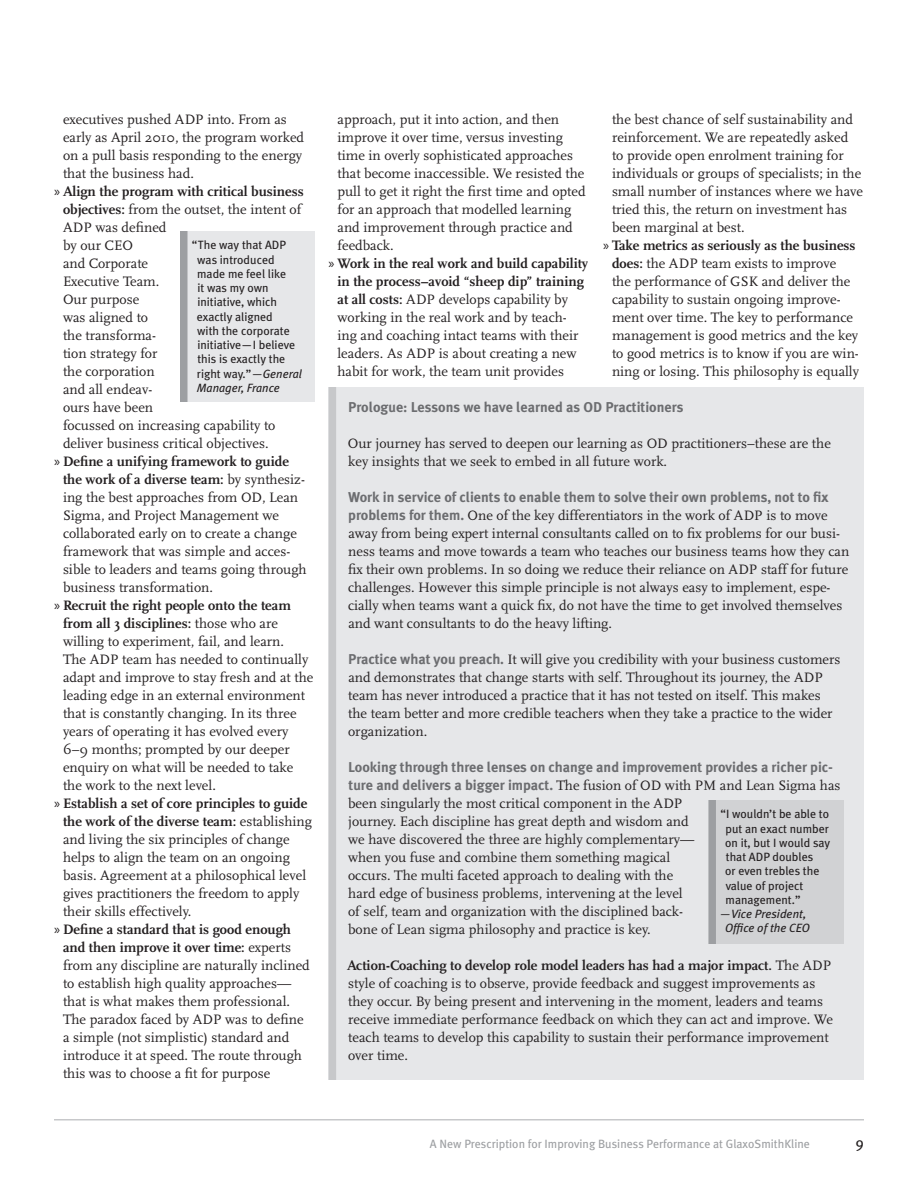
<style>
.page{position:relative;width:918px;height:1188px;background:#fff}
.page>*{position:absolute;margin:0;border:0;box-sizing:border-box;transform-origin:0 0}
.t1{font:15px "Meta Plus";color:#231f20}
.Body_Bullet_list{font:14.25px/18px "Scala";color:#231f20}
.body_text-no_indent{font:14.25px/18px "Scala";color:#231f20}
.B_Heads{font:700 14.25px "Meta Plus";color:#6c6d70}
.Small_Pull_Quote{font:12px/14.2px "Meta Plus";color:#231f20}
.Footer__odd{font:12px "Meta Plus";color:#9d9fa2}
.Small_Pull_Quote-2{font:italic 12px "Meta Plus";color:#231f20}
.s1{font-family:"Myriad Pro"}
.s2{font-weight:700}
.s3{font-style:italic}
.s4{font-family:"Meta Plus";font-weight:700;color:#6c6d70}
</style>
<div class="page">
<hr style="left:54px;top:1119px;width:810px;height:1px;background:#c7c8ca">
<div style="left:181px;top:231px;width:134px;height:171px;background:#e6e7e9"></div>
<div style="left:180px;top:231px;width:8px;height:171px;background:#9d9fa2"></div>
<div style="left:329px;top:387px;width:535px;height:693px;background:#e6e7e9"></div>
<div style="left:329px;top:387px;width:7px;height:693px;background:#c7c8ca"></div>
<div style="left:709px;top:800px;width:134px;height:144px;background:#d1d2d4"></div>
<div style="left:708px;top:800px;width:8px;height:144px;background:#9d9fa2"></div>
<p class="Body_Bullet_list" style="left:63px;top:110px;width:243px">executives pushed ADP into. From as early as April 2010, the program worked on a pull basis responding to the energy that the business had.</p>
<p class="Body_Bullet_list" style="left:63px;top:182px;width:242px;text-indent:-9px"><span class="s1">»</span> <span class="s2">Align the program with critical business objectives:</span> from the outset, the intent of<br>ADP was defined<br>by our CEO<br>and Corporate<br>Executive Team.<br>Our purpose<br>was aligned to<br>the transforma-<br>tion strategy for<br>the corporation<br>and all endeav-<br>ours have been<br>focussed on increasing capability to deliver business critical objectives.</p>
<p class="Body_Bullet_list" style="left:63px;top:452px;width:245px;text-indent:-9px"><span class="s1">»</span> <span class="s2">Define a unifying framework to guide the work of a diverse team:</span> by synthesiz&shy;ing the best approaches from OD, Lean Sigma, and Project Management we collaborated early on to create a change framework that was simple and acces&shy;sible to leaders and teams going through business transformation.</p>
<p class="Body_Bullet_list" style="left:63px;top:596px;width:252px;text-indent:-9px"><span class="s1">»</span> <span class="s2">Recruit the right people onto the team from all 3 disciplines:</span> those who are willing to experiment, fail, and learn.<br>The ADP team has needed to continually adapt and improve to stay fresh and at the leading edge in an external environment that is constantly changing. In its three years of operating it has evolved every 6–9 months; prompted by our deeper enquiry on what will be needed to take the work to the next level.</p>
<p class="Body_Bullet_list" style="left:63px;top:794px;width:251px;text-indent:-9px"><span class="s1">»</span> <span class="s2">Establish a set of core principles to guide the work of the diverse team:</span> establishing and living the six principles of change helps to align the team on an ongoing basis. Agreement at a philosophical level gives practitioners the freedom to apply their skills effectively.</p>
<p class="Body_Bullet_list" style="left:63px;top:920px;width:248px;text-indent:-9px"><span class="s1">»</span> <span class="s2">Define a standard that is good enough and then improve it over time:</span> experts from any discipline are naturally inclined to establish high quality approaches— that is what makes them professional.<br>The paradox faced by ADP was to define a simple (not simplistic) standard and introduce it at speed. The route through this was to choose a fit for purpose</p>
<p class="Small_Pull_Quote" style="left:197px;top:238px;width:107px;text-indent:-5px">“The way that ADP was introduced made me feel like<br>it was my own initiative, which exactly aligned<br>with the corporate initiative—I believe this is exactly the right way.”<span class="s3">—General<br>Manager, France</span></p>
<p class="Body_Bullet_list" style="left:338px;top:110px;width:250px">approach, put it into action, and then improve it over time, versus investing time in overly sophisticated approaches that become inaccessible. We resisted the pull to get it right the first time and opted for an approach that modelled learning and improvement through practice and feedback.</p>
<p class="Body_Bullet_list" style="left:338px;top:254px;width:252px;text-indent:-9px"><span class="s1">»</span> <span class="s2">Work in the real work and build capability in the process–avoid “sheep dip” training at all costs:</span> ADP develops capability by working in the real work and by teach&shy;ing and coaching intact teams with their leaders. As ADP is about creating a new habit for work, the team unit provides</p>
<p class="Body_Bullet_list" style="left:612px;top:110px;width:253px">the best chance of self sustainability and reinforcement. We are repeatedly asked to provide open enrolment training for individuals or groups of specialists; in the small number of instances where we have tried this, the return on investment has been marginal at best.</p>
<p class="Body_Bullet_list" style="left:612px;top:236px;width:249px;text-indent:-9px"><span class="s1">»</span> <span class="s2">Take metrics as seriously as the business does:</span> the ADP team exists to improve<br>the performance of GSK and deliver the capability to sustain ongoing improve&shy;ment over time. The key to performance management is good metrics and the key to good metrics is to know if you are win&shy;ning or losing. This philosophy is equally</p>
<p class="B_Heads" style="left:348px;top:399px;width:337px">Prologue: Lessons we have learned as OD Practitioners</p>
<p class="body_text-no_indent" style="left:348px;top:434px;width:485px">Our journey has served to deepen our learning as OD practitioners–these are the key insights that we seek to embed in all future work.</p>
<p class="body_text-no_indent" style="left:348px;top:488px;width:503px"><span class="s4">Work in service of clients to enable them to solve their own problems, not to fix problems for them.</span> One of the key differentiators in the work of ADP is to move away from being expert internal consultants called on to fix problems for our busi&shy;ness teams and move towards a team who teaches our business teams how they can fix their own problems. In so doing we reduce their reliance on ADP staff for future challenges. However this simple principle is not always easy to implement, espe&shy;cially when teams want a quick fix, do not have the time to get involved themselves and want consultants to do the heavy lifting.</p>
<p class="body_text-no_indent" style="left:348px;top:650px;width:494px"><span class="s4">Practice what you preach.</span> It will give you credibility with your business customers and demonstrates that change starts with self. Throughout its journey, the ADP team has never introduced a practice that it has not tested on itself. This makes the team better and more credible teachers when they take a practice to the wider organization.</p>
<p class="body_text-no_indent" style="left:348px;top:758px;width:494px"><span class="s4">Looking through three lenses on change and improvement provides a richer pic&shy;ture and delivers a bigger impact.</span> The fusion of OD with PM and Lean Sigma has been singularly the most critical component in the ADP<br>journey. Each discipline has great depth and wisdom and<br>we have discovered the three are highly complementary—<br>when you fuse and combine them something magical<br>occurs. The multi faceted approach to dealing with the<br>hard edge of business problems, intervening at the level<br>of self, team and organization with the disciplined back-<br>bone of Lean sigma philosophy and practice is key.</p>
<p class="body_text-no_indent" style="left:347px;top:956px;width:487px"><span class="s2">Action-Coaching to develop role model leaders has had a major impact.</span> The ADP style of coaching is to observe, provide feedback and suggest improvements as they occur. By being present and intervening in the moment, leaders and teams receive immediate performance feedback on which they can act and improve. We teach teams to develop this capability to sustain their performance improvement over time.</p>
<p class="Small_Pull_Quote" style="left:720px;top:807px;width:110px">“I wouldn’t be able to</p>
<p class="Small_Pull_Quote" style="left:726px;top:821px;width:105px">put an exact number</p>
<p class="Small_Pull_Quote" style="left:725px;top:836px;width:107px">on it, but I would say</p>
<p class="Small_Pull_Quote" style="left:726px;top:850px;width:89px">that ADP doubles</p>
<p class="Small_Pull_Quote" style="left:725px;top:864px;width:96px">or even trebles the</p>
<p class="Small_Pull_Quote" style="left:726px;top:878px;width:79px">value of project</p>
<p class="Small_Pull_Quote" style="left:726px;top:893px;width:76px">management.”</p>
<p class="Small_Pull_Quote-2" style="left:720px;top:907px;width:88px">—Vice President,</p>
<p class="Small_Pull_Quote-2" style="left:725px;top:921px;width:86px">Office of the CEO</p>
<p class="Footer__odd" style="left:430px;top:1136px;width:382px">A New Prescription for Improving Business Performance at GlaxoSmithKline</p>
<p class="t1" style="left:856px;top:1134px;width:10px">9</p>
</div>
